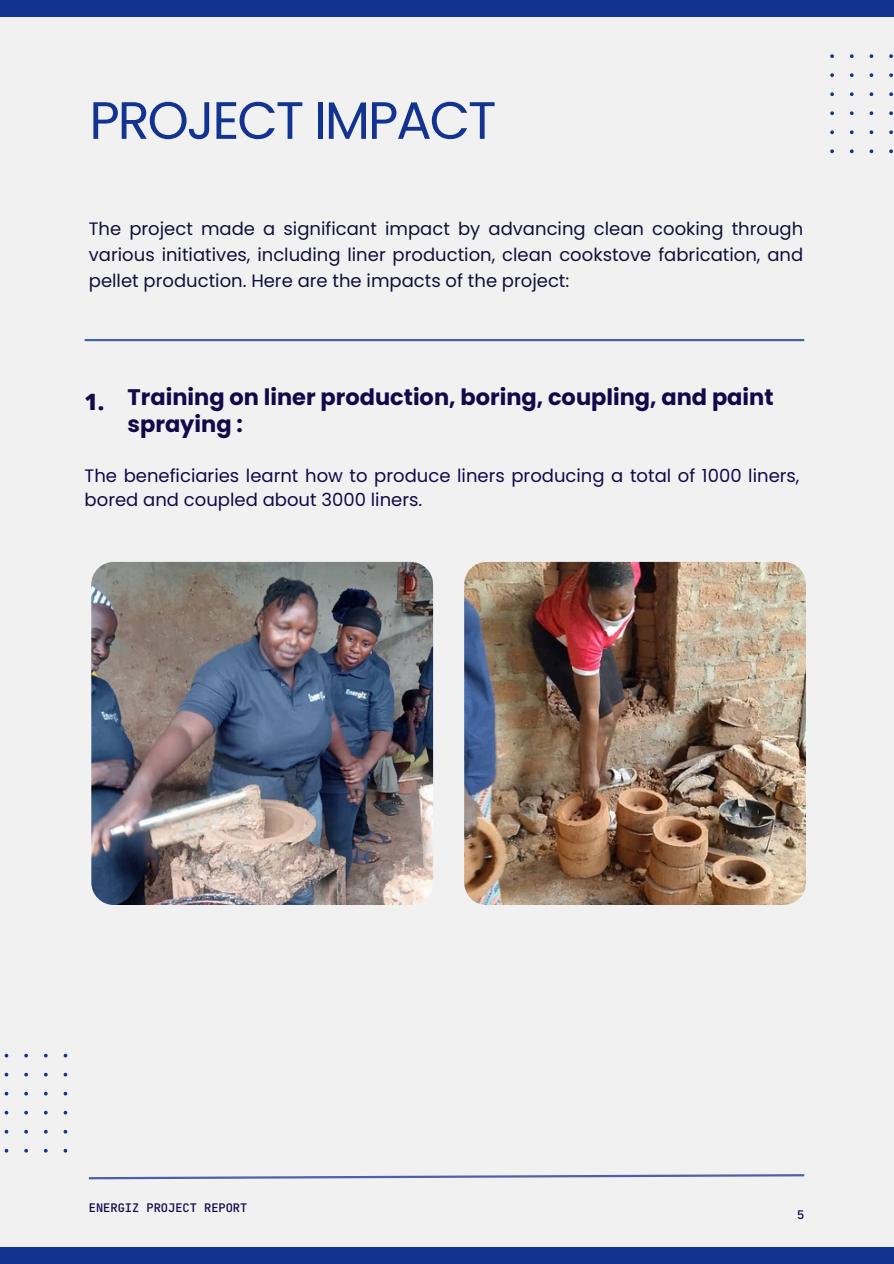
<style>
.page{position:relative;width:894px;height:1264px;background:#fff}
.page>*{position:absolute;margin:0;border:0;box-sizing:border-box;transform-origin:0 0}
.t1{font:52.5px "Poppins";letter-spacing:-.04em;color:#133390}
.t2{font:700 22.5px/27px "Poppins";color:#12094a}
.t3{font:800 22.5px "Open Sans";color:#12094a}
.t4{font:18px/25.8px "Poppins";color:#11113a;text-align:justify}
.t5{font:18px/24.8px "Poppins";color:#12094a}
.t6{font:500 12px "Jet Brains Mono";color:#12094a}
.t7{font:500 12px "Jet Brains Mono";color:#11113a}
</style>
<div class="page">
<div style="left:0;top:0;width:893px;height:1263px;background:#f1f1f1"></div>
<svg style="left:88px;top:1174px;width:717px;height:5px"></svg>
<svg style="left:4px;top:1053px;width:63px;height:99px"></svg>
<svg style="left:830px;top:54px;width:63px;height:99px"></svg>
<hr style="left:85px;top:339px;width:719px;height:2px;background:#133390">
<img style="left:464px;top:562px;width:341px;height:343px;border-radius:22px">
<img style="left:91px;top:562px;width:342px;height:343px;border-radius:22px">
<div style="left:0;top:1246px;width:893px;height:17px;background:#133390"></div>
<div style="left:0;top:0;width:893px;height:17px;background:#133390"></div>
<h1 class="t1" style="left:89px;top:84px;width:408px">PROJECT IMPACT</h1>
<h2 class="t4" style="left:89px;top:216px;width:715px">The project made a significant impact by advancing clean cooking through various initiatives, including liner production, clean cookstove fabrication, and pellet production. Here are the impacts of the project:</h2>
<h3 class="t2" style="left:127px;top:383px;width:647px">Training on liner production, boring, coupling, and paint spraying :</h3>
<p class="t5" style="left:85px;top:463px;width:716px">The beneficiaries learnt how to produce liners producing a total of 1000 liners, bored and coupled about 3000 liners.</p>
<h2 class="t3" style="left:85px;top:386px;width:21px">1.</h2>
<p class="t6" style="left:89px;top:1200px;width:160px">ENERGIZ PROJECT REPORT</p>
<h3 class="t7" style="left:796px;top:1207px;width:9px">5</h3>
</div>
